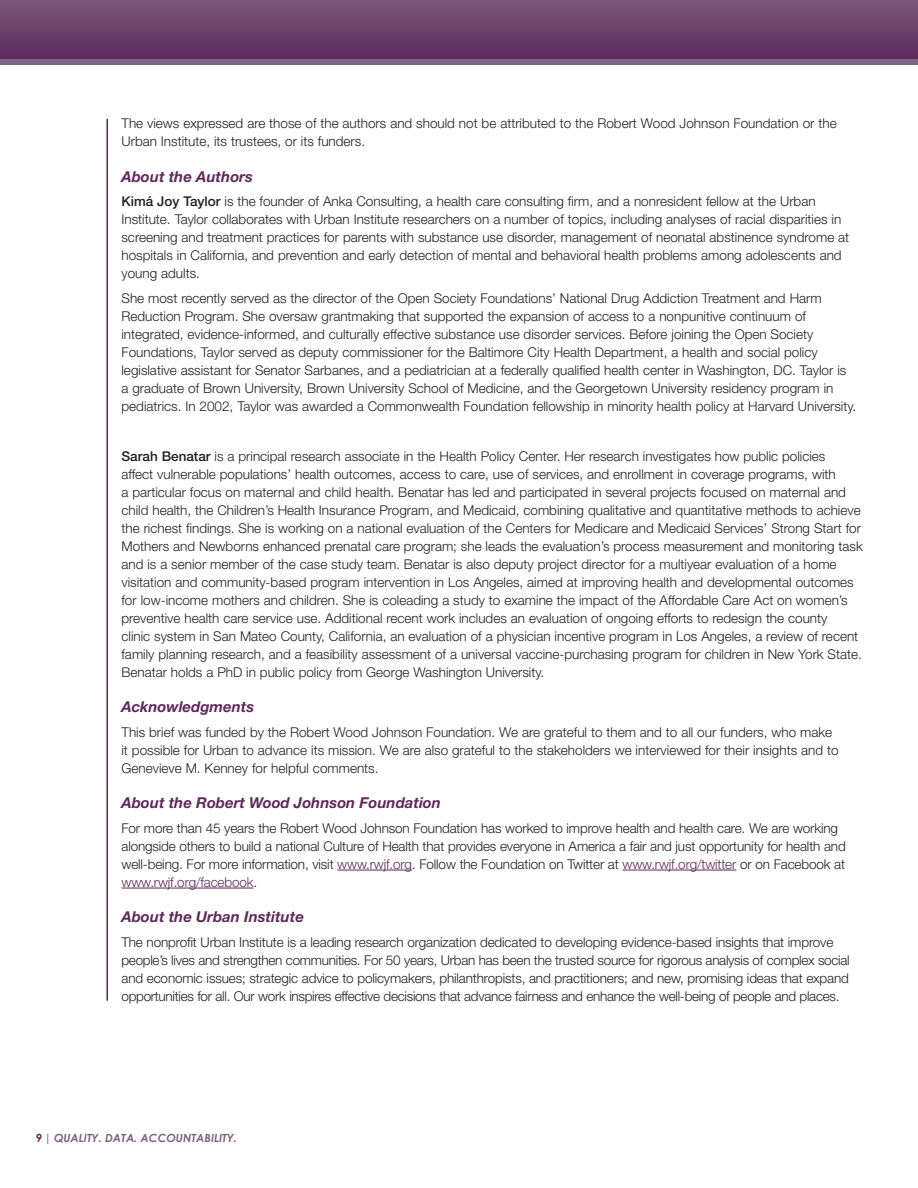
<style>
.page{position:relative;width:918px;height:1188px;background:#fff}
.page>*{position:absolute;margin:0;border:0;box-sizing:border-box;transform-origin:0 0}
.Body_Header{font:italic 700 15px "Helvetica Neue LT Std";color:#60295b}
.Body{font:300 13.5px/18px "Helvetica Neue LT Std";color:#231f20}
.Arrow_Bullets__Right{font:300 13.5px/18px "Helvetica Neue LT Std";letter-spacing:-.01em;color:#231f20}
.t1{font:italic 700 11.25px "Century Gothic";color:#7f6281}
.s1{font-weight:500}
.s2{color:#60295b}
</style>
<div class="page">
<div style="left:0;top:58px;width:918px;height:7px;background:#7f6281"></div>
<div style="left:0;top:0;width:918px;height:58px;background:linear-gradient(to bottom,#7a597b,#5f2c5d)"></div>
<hr style="left:106px;top:119px;width:2px;height:882px;background:#60295b">
<hr style="left:337px;top:870px;width:75px;height:1px;background:#60295b">
<hr style="left:622px;top:870px;width:114px;height:1px;background:#60295b">
<hr style="left:122px;top:888px;width:131px;height:1px;background:#60295b">
<p class="Body" style="left:122px;top:114px;width:717px">The views expressed are those of the authors and should not be attributed to the Robert Wood Johnson Foundation or the<br>Urban Institute, its trustees, or its funders.</p>
<p class="Body_Header" style="left:122px;top:167px;width:133px">About the Authors</p>
<p class="Body" style="left:122px;top:192px;width:729px"><span class="s1">Kimá Joy Taylor</span> is the founder of Anka Consulting, a health care consulting firm, and a nonresident fellow at the Urban Institute. Taylor collaborates with Urban Institute researchers on a number of topics, including analyses of racial disparities in screening and treatment practices for parents with substance use disorder, management of neonatal abstinence syndrome at hospitals in California, and prevention and early detection of mental and behavioral health problems among adolescents and young adults.</p>
<p class="Body" style="left:122px;top:289px;width:736px">She most recently served as the director of the Open Society Foundations’ National Drug Addiction Treatment and Harm Reduction Program. She oversaw grantmaking that supported the expansion of access to a nonpunitive continuum of integrated, evidence-informed, and culturally effective substance use disorder services. Before joining the Open Society Foundations, Taylor served as deputy commissioner for the Baltimore City Health Department, a health and social policy legislative assistant for Senator Sarbanes, and a pediatrician at a federally qualified health center in Washington, DC. Taylor is a graduate of Brown University, Brown University School of Medicine, and the Georgetown University residency program in pediatrics. In 2002, Taylor was awarded a Commonwealth Foundation fellowship in minority health policy at Harvard University.</p>
<p class="Body" style="left:122px;top:447px;width:743px"><span class="s1">Sarah Benatar</span> is a principal research associate in the Health Policy Center. Her research investigates how public policies<br>affect vulnerable populations’ health outcomes, access to care, use of services, and enrollment in coverage programs, with<br>a particular focus on maternal and child health. Benatar has led and participated in several projects focused on maternal and child health, the Children’s Health Insurance Program, and Medicaid, combining qualitative and quantitative methods to achieve the richest findings. She is working on a national evaluation of the Centers for Medicare and Medicaid Services’ Strong Start for Mothers and Newborns enhanced prenatal care program; she leads the evaluation’s process measurement and monitoring task and is a senior member of the case study team. Benatar is also deputy project director for a multiyear evaluation of a home visitation and community-based program intervention in Los Angeles, aimed at improving health and developmental outcomes for low-income mothers and children. She is coleading a study to examine the impact of the Affordable Care Act on women’s preventive health care service use. Additional recent work includes an evaluation of ongoing efforts to redesign the county<br>clinic system in San Mateo County, California, an evaluation of a physician incentive program in Los Angeles, a review of recent family planning research, and a feasibility assessment of a universal vaccine-purchasing program for children in New York State.<br>Benatar holds a PhD in public policy from George Washington University.</p>
<p class="Body_Header" style="left:122px;top:697px;width:134px">Acknowledgments</p>
<p class="Body" style="left:122px;top:723px;width:719px">This brief was funded by the Robert Wood Johnson Foundation. We are grateful to them and to all our funders, who make it possible for Urban to advance its mission. We are also grateful to the stakeholders we interviewed for their insights and to<br>Genevieve M. Kenney for helpful comments.</p>
<p class="Body_Header" style="left:122px;top:793px;width:321px">About the Robert Wood Johnson Foundation</p>
<p class="Arrow_Bullets__Right" style="left:122px;top:819px;width:726px">For more than 45 years the Robert Wood Johnson Foundation has worked to improve health and health care. We are working alongside others to build a national Culture of Health that provides everyone in America a fair and just opportunity for health and well-being. For more information, visit <span class="s2">www.rwjf.org</span>. Follow the Foundation on Twitter at <span class="s2">www.rwjf.org/twitter</span> or on Facebook at <span class="s2">www.rwjf.org/facebook</span>.</p>
<p class="Body_Header" style="left:122px;top:907px;width:184px">About the Urban Institute</p>
<p class="Arrow_Bullets__Right" style="left:122px;top:933px;width:730px">The nonprofit Urban Institute is a leading research organization dedicated to developing evidence-based insights that improve people’s lives and strengthen communities. For 50 years, Urban has been the trusted source for rigorous analysis of complex social and economic issues; strategic advice to policymakers, philanthropists, and practitioners; and new, promising ideas that expand opportunities for all. Our work inspires effective decisions that advance fairness and enhance the well-being of people and places.</p>
<p class="t1" style="left:36px;top:1131px;width:203px"><span class="s2">9</span> | QUALITY. DATA. ACCOUNTABILITY.</p>
</div>
